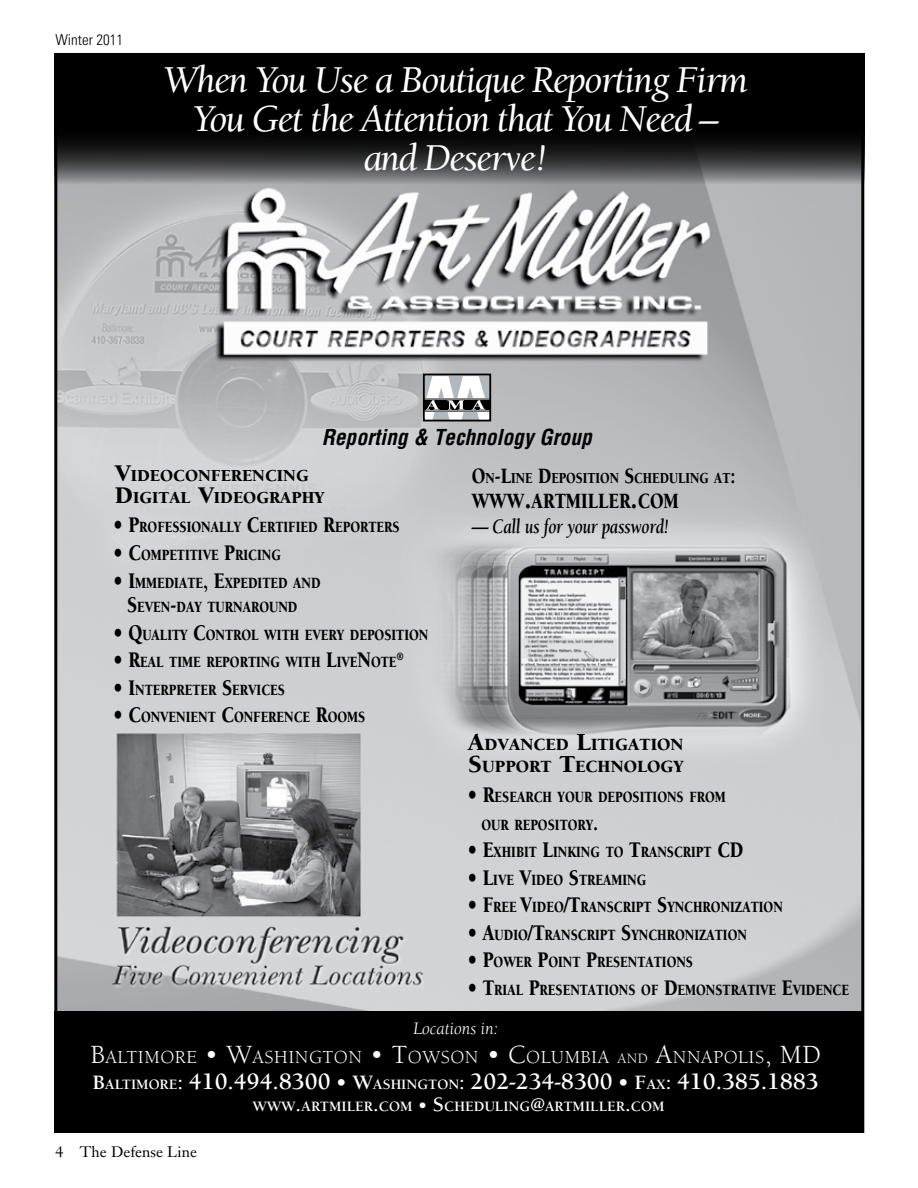
<style>
.page{position:relative;width:918px;height:1188px;background:#fff}
.page>*{position:absolute;margin:0;border:0;box-sizing:border-box;transform-origin:0 0}
.t1{font:italic 39px/39px "Berkeley";letter-spacing:-.04em;color:#fff;text-align:center}
.t2{font:700 24px "Berkeley";color:#fff}
.t3{font:900 22.35px "Berkeley";color:#000;scale:.8 1}
.t4{font:italic 700 condensed 21.45px "Helvetica";color:#000}
.t5{font:italic 700 21px "Berkeley";letter-spacing:-.02em;color:#000;scale:.8 1}
.t6{font:18.9px "Berkeley";letter-spacing:.03em;color:#fff}
.t7{font:italic 18px "Berkeley";color:#fff}
.t8{font:900 17.55px/21.3px "Berkeley";color:#000}
.t9{font:900 17.25px/21.3px "Berkeley";color:#000}
.t10{font:900 16.05px/24.6px "Berkeley";color:#000;scale:.8 1}
.t11{font:900 15.75px "Berkeley";color:#000;scale:.8 1}
.t12{font:15px "Janson Text LT Std";color:#000}
.t13{font:300 condensed 15px "Univers";color:#000}
.t14{font:700 14.7px "Berkeley";color:#fff}
.t15{font:700 condensed 14.1px "Futura";color:#000;scale:1.3 1}
.t16{font:900 11.55px "Berkeley";color:#000;scale:.8 1}
.s1{font-size:22.5px}
.s2{font-size:31.95px}
.s3{font-size:24.6px}
.s4{font-size:22.95px}
.s5{font-size:25.2px}
.s6{font-size:27px}
.s7{font-size:14.7px}
.s8{font-size:21px}
.s9{font-size:18px}
</style>
<div class="page">
<img style="left:58px;top:184px;width:802px;height:827px">
<svg style="left:426px;top:377px;width:62px;height:41px"></svg>
<hr style="left:424px;top:411px;width:66px;height:1px;background:#fff">
<hr style="left:424px;top:399px;width:66px;height:1px;background:#fff">
<div style="left:423px;top:374px;width:68px;height:47px;border:2px solid #000"></div>
<div style="left:54px;top:1011px;width:810px;height:122px;background:#000"></div>
<svg style="left:54px;top:53px;width:810px;height:131px;background:#161717"></svg>
<p class="t13" style="left:56px;top:31px;width:69px">Winter 2011</p>
<h1 class="t1" style="left:163px;top:61px;width:586px">When You Use a Boutique Reporting Firm<br>You Get the Attention that You Need – and Deserve!</h1>
<p class="t15" style="left:319px;top:424px;width:215px">REPORTING &amp; TECHNOLOGY GROUP, INC.</p>
<h3 class="t4" style="left:322px;top:424px;width:271px">Reporting &amp; Technology Group</h3>
<p class="t11" style="left:472px;top:470px;width:331px"><span class="s1">O</span>N<span class="s1">-L</span>INE <span class="s1">D</span>EPOSITION <span class="s1">S</span>CHEDULING AT<span class="s1">:</span></p>
<h3 class="t3" style="left:472px;top:489px;width:260px">WWW<span class="s2">.</span>ARTMILLER<span class="s2">.</span>COM</h3>
<h3 class="t5" style="left:472px;top:516px;width:248px">— Call us for your password!</h3>
<p class="t9" style="left:115px;top:466px;width:211px"><span class="s3">V</span>IDEOCONFERENCING<br><span class="s3">D</span>IGITAL <span class="s3">V</span>IDEOGRAPHY</p>
<p class="t10" style="left:114px;top:515px;width:359px"><span class="s4">• P</span>ROFESSIONALLY <span class="s4">C</span>ERTIFIED <span class="s4">R</span>EPORTERS</p>
<p class="t10" style="left:114px;top:543px;width:211px"><span class="s4">• C</span>OMPETITIVE <span class="s4">P</span>RICING</p>
<p class="t10" style="left:127px;top:571px;width:243px;text-indent:-14px"><span class="s4">• I</span>MMEDIATE<span class="s4">, E</span>XPEDITED AND<br><span class="s4">S</span>EVEN<span class="s4">-</span>DAY TURNAROUND</p>
<p class="t10" style="left:114px;top:623px;width:395px"><span class="s4">• Q</span>UALITY <span class="s4">C</span>ONTROL WITH EVERY DEPOSITION</p>
<p class="t10" style="left:114px;top:650px;width:355px"><span class="s4">• R</span>EAL TIME REPORTING WITH <span class="s4">L</span>IVE<span class="s4">N</span>OTE</p>
<p class="t16" style="left:397px;top:650px;width:11px">®</p>
<p class="t10" style="left:114px;top:678px;width:216px"><span class="s4">• I</span>NTERPRETER <span class="s4">S</span>ERVICES</p>
<p class="t10" style="left:114px;top:705px;width:316px"><span class="s4">• C</span>ONVENIENT <span class="s4">C</span>ONFERENCE <span class="s4">R</span>OOMS</p>
<p class="t8" style="left:468px;top:735px;width:217px"><span class="s5">A</span>DVANCED <span class="s5">L</span>ITIGATION<br><span class="s5">S</span>UPPORT <span class="s5">T</span>ECHNOLOGY</p>
<p class="t10" style="left:481px;top:783px;width:307px;line-height:27.6px;text-indent:-14px"><span class="s4">• R</span>ESEARCH YOUR DEPOSITIONS FROM<br>OUR REPOSITORY<span class="s4">.</span></p>
<p class="t10" style="left:468px;top:840px;width:346px"><span class="s4">• E</span>XHIBIT <span class="s4">L</span>INKING TO <span class="s4">T</span>RANSCRIPT <span class="s4">CD</span></p>
<p class="t10" style="left:468px;top:868px;width:224px"><span class="s4">• L</span>IVE <span class="s4">V</span>IDEO <span class="s4">S</span>TREAMING</p>
<p class="t10" style="left:468px;top:895px;width:395px"><span class="s4">• F</span>REE <span class="s4">V</span>IDEO<span class="s4">/T</span>RANSCRIPT <span class="s4">S</span>YNCHRONIZATION</p>
<p class="t10" style="left:468px;top:923px;width:350px"><span class="s4">• A</span>UDIO<span class="s4">/T</span>RANSCRIPT <span class="s4">S</span>YNCHRONIZATION</p>
<p class="t10" style="left:468px;top:950px;width:283px"><span class="s4">• P</span>OWER <span class="s4">P</span>OINT <span class="s4">P</span>RESENTATIONS</p>
<p class="t10" style="left:468px;top:978px;width:478px"><span class="s4">• T</span>RIAL <span class="s4">P</span>RESENTATIONS OF <span class="s4">D</span>EMONSTRATIVE <span class="s4">E</span>VIDENCE</p>
<p class="t7" style="left:413px;top:1019px;width:86px">Locations in:</p>
<p class="t6" style="left:90px;top:1047px;width:732px"><span class="s6">B</span>ALTIMORE <span class="s6">• W</span>ASHINGTON <span class="s6">• T</span>OWSON <span class="s6">• C</span>OLUMBIA <span class="s7">AND</span> <span class="s6">A</span>NNAPOLIS<span class="s6">, MD</span></p>
<h2 class="t2" style="left:92px;top:1069px;width:728px"><span class="s8">B</span><span class="s7">ALTIMORE</span><span class="s8">:</span> 410.494.8300 <span class="s8">• W</span><span class="s7">ASHINGTON</span><span class="s8">:</span> 202-234-8300 <span class="s8">• F</span><span class="s7">AX</span><span class="s8">:</span> 410.385.1883</h2>
<p class="t14" style="left:252px;top:1099px;width:414px">WWW<span class="s8">.</span>ARTMILER<span class="s8">.</span>COM <span class="s9">•</span> <span class="s8">S</span>CHEDULING<span class="s9">@</span>ARTMILLER<span class="s8">.</span>COM</p>
<p class="t12" style="left:56px;top:1143px;width:143px">4 The Defense Line</p>
</div>
